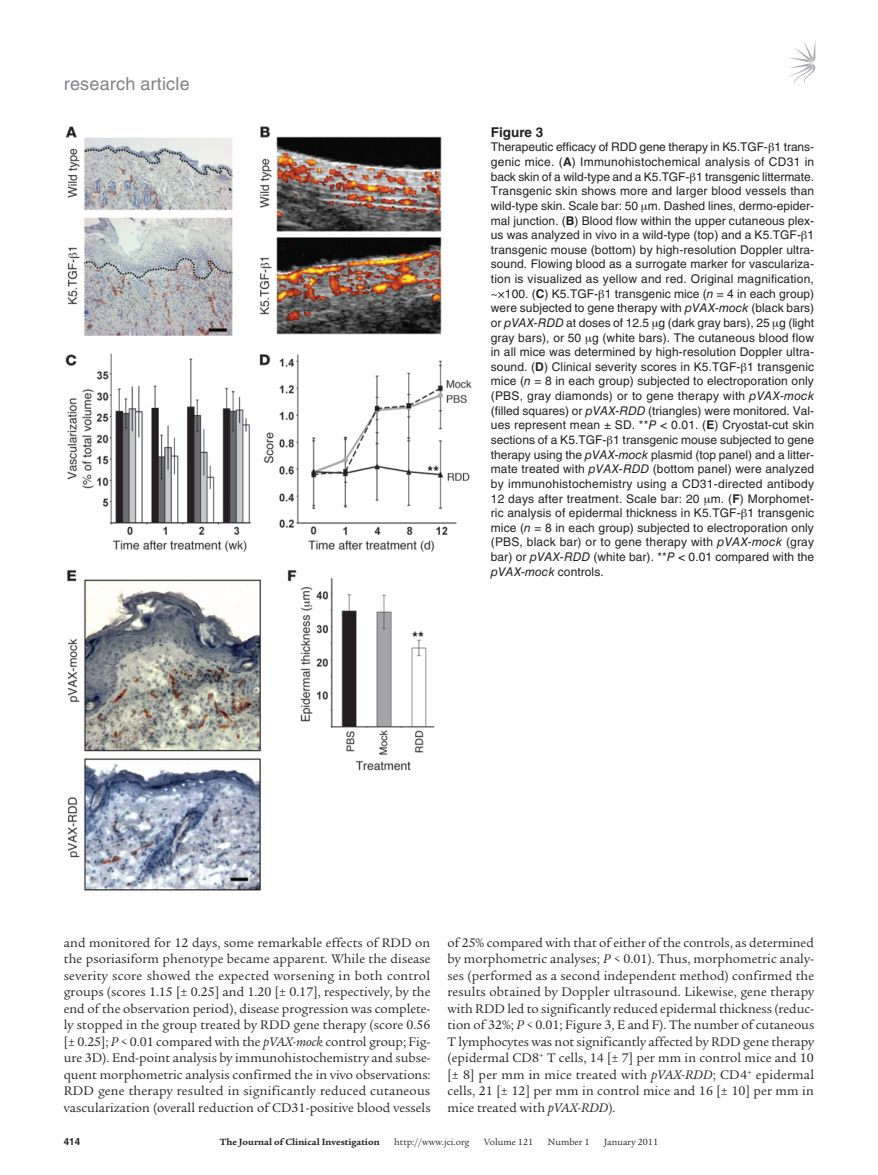
<style>
.page{position:relative;width:878px;height:1175px;background:#fff}
.page>*{position:absolute;margin:0;border:0;box-sizing:border-box;transform-origin:0 0}
.t1{font:18px "Helvetica LT Std";letter-spacing:.01em;color:#808285}
.t2{font:13.5px/16.5px "Legacy Serif Std";letter-spacing:.005em;color:#231f20;text-align:justify}
.t3{font:700 13.5px "Helvetica LT Std";color:#231f20}
.t4{font:12px/14.5px "Helvetica LT Std";letter-spacing:.005em;color:#231f20;text-align:justify}
.t5{font:9.75px "Legacy Serif Std";color:#231f20}
.t6{font:700 9.75px "Legacy Serif Std";color:#231f20}
.t7{font:700 9.75px "Helvetica LT Std";color:#231f20}
.s1{font-weight:700}
.s2{font-style:italic}
</style>
<div class="page">
<svg style="left:789px;top:42px;width:26px;height:43px"></svg>
<img style="left:65px;top:126px;width:407px;height:765px">
<h1 class="t1" style="left:64px;top:73px;width:127px">research article</h1>
<p class="t3" style="left:491px;top:124px;width:54px">Figure 3</p>
<p class="t4" style="left:491px;top:140px;width:325px">Therapeutic efficacy of RDD gene therapy in K5.TGF- 1 trans&shy;genic mice. (<span class="s1">A</span>) Immunohistochemical analysis of CD31 in back skin of a wild-type and a K5.TGF- 1 transgenic littermate.<br>Transgenic skin shows more and larger blood vessels than wild-type skin. Scale bar: 50 m. Dashed lines, dermo-epider&shy;mal junction. (<span class="s1">B</span>) Blood flow within the upper cutaneous plex&shy;us was analyzed in vivo in a wild-type (top) and a K5.TGF- 1 transgenic mouse (bottom) by high-resolution Doppler ultra&shy;sound. Flowing blood as a surrogate marker for vasculariza&shy;tion is visualized as yellow and red. Original magnification, ~×100. (<span class="s1">C</span>) K5.TGF- 1 transgenic mice (<span class="s2">n</span> = 4 in each group) were subjected to gene therapy with <span class="s2">pVAX-mock</span> (black bars) or <span class="s2">pVAX-RDD</span> at doses of 12.5 g (dark gray bars), 25 g (light gray bars), or 50 g (white bars). The cutaneous blood flow in all mice was determined by high-resolution Doppler ultra&shy;sound. (<span class="s1">D</span>) Clinical severity scores in K5.TGF- 1 transgenic mice (<span class="s2">n</span> = 8 in each group) subjected to electroporation only (PBS, gray diamonds) or to gene therapy with <span class="s2">pVAX-mock </span>(filled squares) or <span class="s2">pVAX-RDD</span> (triangles) were monitored. Val&shy;ues represent mean ± SD. **<span class="s2">P &lt;</span> 0.01. (<span class="s1">E</span>) Cryostat-cut skin sections of a K5.TGF- 1 transgenic mouse subjected to gene therapy using the <span class="s2">pVAX-mock</span> plasmid (top panel) and a litter&shy;mate treated with <span class="s2">pVAX-RDD</span> (bottom panel) were analyzed by immunohistochemistry using a CD31-directed antibody 12 days after treatment. Scale bar: 20 m. (<span class="s1">F</span>) Morphomet&shy;ric analysis of epidermal thickness in K5.TGF- 1 transgenic mice (<span class="s2">n</span> = 8 in each group) subjected to electroporation only (PBS, black bar) or to gene therapy with <span class="s2">pVAX-mock</span> (gray bar) or <span class="s2">pVAX-RDD</span> (white bar). **<span class="s2">P &lt;</span> 0.01 compared with the <span class="s2">pVAX-mock</span> controls.</p>
<p class="t2" style="left:64px;top:934px;width:368px">and monitored for 12 days, some remarkable effects of RDD on the psoriasiform phenotype became apparent. While the disease severity score showed the expected worsening in both control groups (scores 1.15 [± 0.25] and 1.20 [± 0.17], respectively, by the end of the observation period), disease progression was complete&shy;ly stopped in the group treated by RDD gene therapy (score 0.56 [± 0.25]; <span class="s2">P &lt;</span> 0.01 compared with the <span class="s2">pVAX-mock</span> control group; Fig&shy;ure 3D). End-point analysis by immunohistochemistry and subse&shy;quent morphometric analysis confirmed the in vivo observations:<br>RDD gene therapy resulted in significantly reduced cutaneous vascularization (overall reduction of CD31-positive blood vessels</p>
<p class="t2" style="left:447px;top:934px;width:368px">of 25% compared with that of either of the controls, as determined by morphometric analyses; <span class="s2">P &lt;</span> 0.01). Thus, morphometric analy&shy;ses (performed as a second independent method) confirmed the results obtained by Doppler ultrasound. Likewise, gene therapy with RDD led to significantly reduced epidermal thickness (reduc&shy;tion of 32%; <span class="s2">P &lt;</span> 0.01; Figure 3, E and F). The number of cutaneous T lymphocytes was not significantly affected by RDD gene therapy (epidermal CD8<sup>+</sup> T cells, 14 [± 7] per mm in control mice and 10 [± 8] per mm in mice treated with <span class="s2">pVAX-RDD</span>; CD4<sup>+</sup> epidermal cells, 21 [± 12] per mm in control mice and 16 [± 10] per mm in mice treated with <span class="s2">pVAX-RDD</span>).</p>
<p class="t7" style="left:64px;top:1135px;width:18px">414</p>
<p class="t6" style="left:220px;top:1135px;width:161px">The Journal of Clinical Investigation</p>
<p class="t5" style="left:394px;top:1136px;width:77px">http://www.jci.org</p>
<p class="t5" style="left:484px;top:1136px;width:50px">Volume 121</p>
<p class="t5" style="left:548px;top:1136px;width:43px">Number 1</p>
<p class="t5" style="left:604px;top:1136px;width:55px">January 2011</p>
</div>
